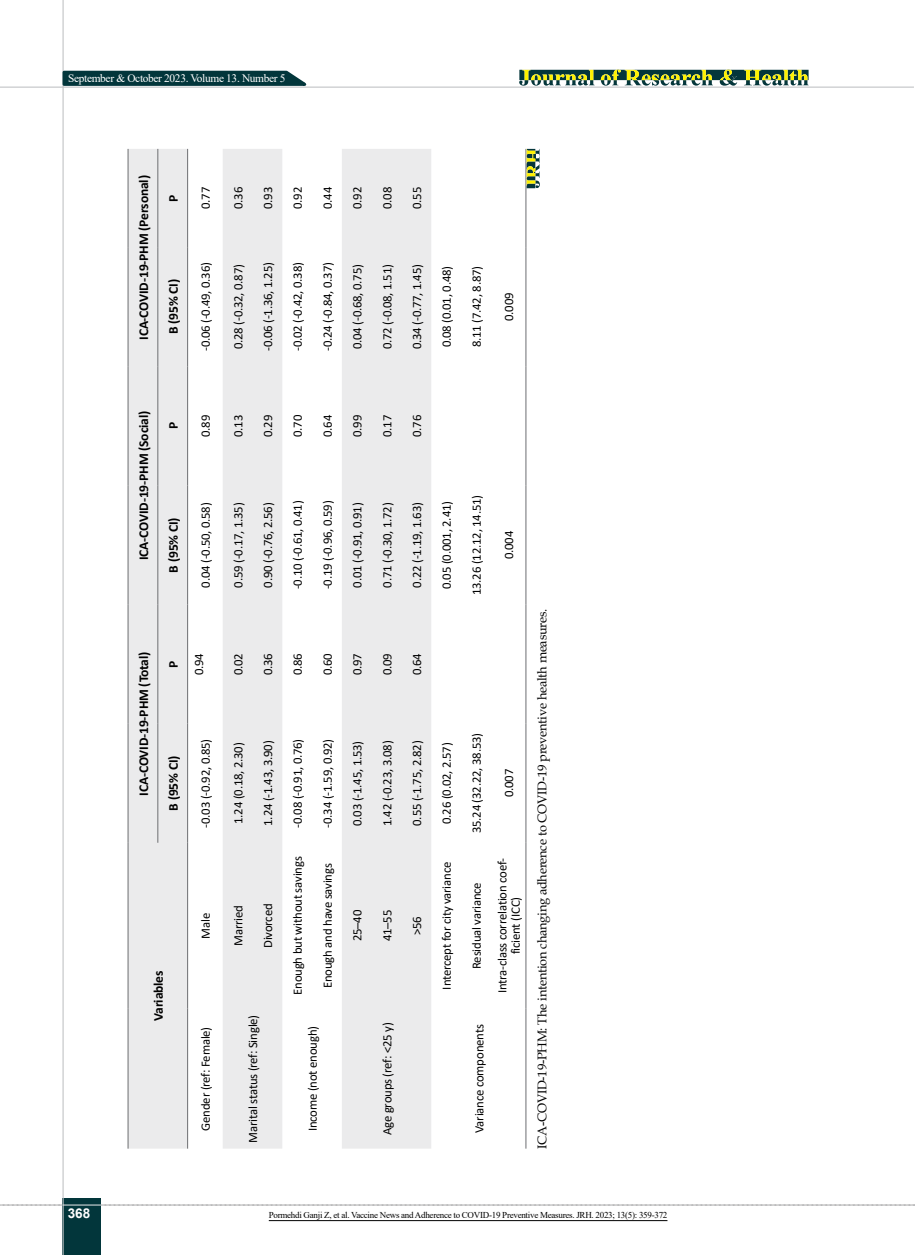
<style>
.page{position:relative;width:915px;height:1255px;background:#fff}
.page>*{position:absolute;margin:0;border:0;box-sizing:border-box;transform-origin:0 0}
.t1{font:700 13.5px "Calibri";letter-spacing:-.01em;color:#000}
.t2{font:700 13.5px "Arial";color:#fff}
.t3{font:12.75px/13.5px "Calibri";letter-spacing:-.015em;color:#000;text-align:center}
.t4{font:12.75px "Book Antiqua";letter-spacing:-.015em;color:#000}
.t5{font:11.4px "Times New Roman";letter-spacing:-.03em;color:#fff}
.t6{font:9px "Times New Roman";letter-spacing:-.03em;color:#000}
</style>
<div class="page">
<svg style="left:0;top:1204px;width:915px;height:1px"></svg>
<div style="left:63px;top:1198px;width:38px;height:56px;background:#02363b"></div>
<hr style="left:62px;top:0;width:2px;height:1254px;background:#c2c4c6">
<hr style="left:63px;top:1204px;width:38px;height:1px;background:#ebebec">
<svg style="left:61px;top:69px;width:253px;height:18px;background:#375f63"></svg>
<svg style="left:519px;top:69px;width:289px;height:17px;background:#799165"></svg>
<hr style="left:0;top:87px;width:913px;height:1px;background:#c2c4c6">
<hr style="left:269px;top:1220px;width:398px;height:1px;background:#000">
<svg style="left:129px;top:149px;width:302px;height:999px;fill:#ebebec"></svg>
<hr style="left:187px;top:1008px;width:1px;height:140px;background:#6d6e71">
<hr style="left:187px;top:842px;width:1px;height:166px;background:#6d6e71">
<hr style="left:187px;top:723px;width:1px;height:119px;background:#6d6e71">
<hr style="left:187px;top:604px;width:1px;height:119px;background:#6d6e71">
<hr style="left:187px;top:485px;width:1px;height:119px;background:#6d6e71">
<hr style="left:187px;top:366px;width:1px;height:119px;background:#6d6e71">
<hr style="left:187px;top:247px;width:1px;height:119px;background:#6d6e71">
<hr style="left:187px;top:149px;width:1px;height:98px;background:#6d6e71">
<hr style="left:128px;top:1008px;width:1px;height:140px;background:#6d6e71">
<hr style="left:128px;top:842px;width:1px;height:166px;background:#6d6e71">
<hr style="left:525px;top:1008px;width:1px;height:140px;background:#6d6e71">
<hr style="left:525px;top:842px;width:1px;height:166px;background:#6d6e71">
<hr style="left:525px;top:723px;width:1px;height:119px;background:#6d6e71">
<hr style="left:525px;top:604px;width:1px;height:119px;background:#6d6e71">
<hr style="left:525px;top:485px;width:1px;height:119px;background:#6d6e71">
<hr style="left:525px;top:366px;width:1px;height:119px;background:#6d6e71">
<hr style="left:525px;top:247px;width:1px;height:119px;background:#6d6e71">
<hr style="left:525px;top:149px;width:1px;height:98px;background:#6d6e71">
<hr style="left:128px;top:723px;width:1px;height:119px;background:#6d6e71">
<hr style="left:128px;top:604px;width:1px;height:119px;background:#6d6e71">
<hr style="left:128px;top:485px;width:1px;height:119px;background:#6d6e71">
<hr style="left:128px;top:366px;width:1px;height:119px;background:#6d6e71">
<hr style="left:128px;top:247px;width:1px;height:119px;background:#6d6e71">
<hr style="left:128px;top:149px;width:1px;height:98px;background:#6d6e71">
<hr style="left:157px;top:723px;width:1px;height:119px;background:#6d6e71">
<hr style="left:157px;top:604px;width:1px;height:119px;background:#6d6e71">
<hr style="left:157px;top:485px;width:1px;height:119px;background:#6d6e71">
<hr style="left:157px;top:366px;width:1px;height:119px;background:#6d6e71">
<hr style="left:157px;top:247px;width:1px;height:119px;background:#6d6e71">
<hr style="left:157px;top:149px;width:1px;height:98px;background:#6d6e71">
<svg style="left:526px;top:149px;width:13px;height:39px"></svg>
<p class="t5" style="left:68px;top:70px;width:219px">September &amp; October 2023. Volume 13. Number 5</p>
<p class="t1" style="left:134px;top:340px;width:166px;rotate:-90deg">ICA-COVID-19-PHM (Personal)</p>
<p class="t1" style="left:164px;top:202px;width:9px;rotate:-90deg">P</p>
<p class="t1" style="left:164px;top:334px;width:57px;rotate:-90deg">B (95% CI)</p>
<p class="t3" style="left:198px;top:209px;width:24px;rotate:-90deg">0.77</p>
<p class="t3" style="left:198px;top:351px;width:90px;rotate:-90deg">-0.06 (-0.49, 0.36)</p>
<p class="t3" style="left:231px;top:209px;width:24px;rotate:-90deg">0.36</p>
<p class="t3" style="left:261px;top:209px;width:24px;rotate:-90deg">0.93</p>
<p class="t3" style="left:290px;top:209px;width:24px;rotate:-90deg">0.92</p>
<p class="t3" style="left:320px;top:209px;width:24px;rotate:-90deg">0.44</p>
<p class="t3" style="left:350px;top:209px;width:24px;rotate:-90deg">0.92</p>
<p class="t3" style="left:380px;top:209px;width:24px;rotate:-90deg">0.08</p>
<p class="t3" style="left:409px;top:209px;width:24px;rotate:-90deg">0.55</p>
<p class="t3" style="left:231px;top:349px;width:87px;rotate:-90deg">0.28 (-0.32, 0.87)</p>
<p class="t3" style="left:261px;top:351px;width:90px;rotate:-90deg">-0.06 (-1.36, 1.25)</p>
<p class="t3" style="left:290px;top:351px;width:90px;rotate:-90deg">-0.02 (-0.42, 0.38)</p>
<p class="t3" style="left:320px;top:351px;width:90px;rotate:-90deg">-0.24 (-0.84, 0.37)</p>
<p class="t3" style="left:350px;top:349px;width:87px;rotate:-90deg">0.04 (-0.68, 0.75)</p>
<p class="t3" style="left:380px;top:349px;width:87px;rotate:-90deg">0.72 (-0.08, 1.51)</p>
<p class="t3" style="left:409px;top:349px;width:87px;rotate:-90deg">0.34 (-0.77, 1.45)</p>
<p class="t3" style="left:439px;top:347px;width:83px;rotate:-90deg">0.08 (0.01, 0.48)</p>
<p class="t3" style="left:469px;top:347px;width:83px;rotate:-90deg">8.11 (7.42, 8.87)</p>
<p class="t3" style="left:501px;top:321px;width:30px;rotate:-90deg">0.009</p>
<p class="t1" style="left:134px;top:560px;width:151px;rotate:-90deg">ICA-COVID-19-PHM (Social)</p>
<p class="t1" style="left:164px;top:429px;width:9px;rotate:-90deg">P</p>
<p class="t1" style="left:164px;top:572px;width:57px;rotate:-90deg">B (95% CI)</p>
<p class="t3" style="left:198px;top:437px;width:24px;rotate:-90deg">0.89</p>
<p class="t3" style="left:198px;top:587px;width:87px;rotate:-90deg">0.04 (-0.50, 0.58)</p>
<p class="t1" style="left:134px;top:795px;width:146px;rotate:-90deg">ICA-COVID-19-PHM (Total)</p>
<p class="t1" style="left:164px;top:667px;width:9px;rotate:-90deg">P</p>
<p class="t3" style="left:192px;top:675px;width:24px;rotate:-90deg">0.94</p>
<p class="t1" style="left:164px;top:810px;width:57px;rotate:-90deg">B (95% CI)</p>
<p class="t3" style="left:198px;top:827px;width:90px;rotate:-90deg">-0.03 (-0.92, 0.85)</p>
<p class="t1" style="left:149px;top:1020px;width:52px;rotate:-90deg">Variables</p>
<p class="t3" style="left:198px;top:938px;width:27px;rotate:-90deg">Male</p>
<p class="t3" style="left:198px;top:1130px;width:105px;rotate:-90deg">Gender (ref: Female)</p>
<p class="t3" style="left:231px;top:437px;width:24px;rotate:-90deg">0.13</p>
<p class="t3" style="left:261px;top:437px;width:24px;rotate:-90deg">0.29</p>
<p class="t3" style="left:290px;top:437px;width:24px;rotate:-90deg">0.70</p>
<p class="t3" style="left:320px;top:437px;width:24px;rotate:-90deg">0.64</p>
<p class="t3" style="left:350px;top:437px;width:24px;rotate:-90deg">0.99</p>
<p class="t3" style="left:380px;top:437px;width:24px;rotate:-90deg">0.17</p>
<p class="t3" style="left:409px;top:437px;width:24px;rotate:-90deg">0.76</p>
<p class="t3" style="left:231px;top:587px;width:87px;rotate:-90deg">0.59 (-0.17, 1.35)</p>
<p class="t3" style="left:261px;top:587px;width:87px;rotate:-90deg">0.90 (-0.76, 2.56)</p>
<p class="t3" style="left:231px;top:675px;width:24px;rotate:-90deg">0.02</p>
<p class="t3" style="left:261px;top:675px;width:24px;rotate:-90deg">0.36</p>
<p class="t3" style="left:231px;top:824px;width:83px;rotate:-90deg">1.24 (0.18, 2.30)</p>
<p class="t3" style="left:261px;top:825px;width:87px;rotate:-90deg">1.24 (-1.43, 3.90)</p>
<p class="t3" style="left:231px;top:946px;width:42px;rotate:-90deg">Married</p>
<p class="t3" style="left:261px;top:947px;width:46px;rotate:-90deg">Divorced</p>
<p class="t3" style="left:246px;top:1142px;width:129px;rotate:-90deg">Marital status (ref: Single)</p>
<p class="t3" style="left:290px;top:589px;width:90px;rotate:-90deg">-0.10 (-0.61, 0.41)</p>
<p class="t3" style="left:320px;top:589px;width:90px;rotate:-90deg">-0.19 (-0.96, 0.59)</p>
<p class="t3" style="left:350px;top:587px;width:87px;rotate:-90deg">0.01 (-0.91, 0.91)</p>
<p class="t3" style="left:380px;top:587px;width:87px;rotate:-90deg">0.71 (-0.30, 1.72)</p>
<p class="t3" style="left:409px;top:587px;width:87px;rotate:-90deg">0.22 (-1.19, 1.63)</p>
<p class="t3" style="left:290px;top:675px;width:24px;rotate:-90deg">0.86</p>
<p class="t3" style="left:320px;top:675px;width:24px;rotate:-90deg">0.60</p>
<p class="t3" style="left:350px;top:675px;width:24px;rotate:-90deg">0.97</p>
<p class="t3" style="left:380px;top:675px;width:24px;rotate:-90deg">0.09</p>
<p class="t3" style="left:409px;top:675px;width:24px;rotate:-90deg">0.64</p>
<p class="t3" style="left:290px;top:827px;width:90px;rotate:-90deg">-0.08 (-0.91, 0.76)</p>
<p class="t3" style="left:290px;top:994px;width:140px;rotate:-90deg">Enough but without savings</p>
<p class="t3" style="left:320px;top:827px;width:90px;rotate:-90deg">-0.34 (-1.59, 0.92)</p>
<p class="t3" style="left:320px;top:988px;width:126px;rotate:-90deg">Enough and have savings</p>
<p class="t3" style="left:305px;top:1131px;width:107px;rotate:-90deg">Income (not enough)</p>
<p class="t3" style="left:350px;top:825px;width:87px;rotate:-90deg">0.03 (-1.45, 1.53)</p>
<p class="t3" style="left:350px;top:941px;width:33px;rotate:-90deg">25–40</p>
<p class="t3" style="left:380px;top:825px;width:87px;rotate:-90deg">1.42 (-0.23, 3.08)</p>
<p class="t3" style="left:409px;top:825px;width:87px;rotate:-90deg">0.55 (-1.75, 2.82)</p>
<p class="t3" style="left:380px;top:941px;width:33px;rotate:-90deg">41–55</p>
<p class="t3" style="left:409px;top:935px;width:20px;rotate:-90deg">&gt;56</p>
<p class="t3" style="left:380px;top:1135px;width:114px;rotate:-90deg">Age groups (ref: &lt;25 y)</p>
<p class="t3" style="left:439px;top:588px;width:89px;rotate:-90deg">0.05 (0.001, 2.41)</p>
<p class="t3" style="left:439px;top:823px;width:83px;rotate:-90deg">0.26 (0.02, 2.57)</p>
<p class="t3" style="left:439px;top:989px;width:129px;rotate:-90deg">Intercept for city variance</p>
<p class="t3" style="left:469px;top:595px;width:102px;rotate:-90deg">13.26 (12.12, 14.51)</p>
<p class="t3" style="left:501px;top:559px;width:30px;rotate:-90deg">0.004</p>
<p class="t3" style="left:469px;top:833px;width:102px;rotate:-90deg">35.24 (32.22, 38.53)</p>
<p class="t3" style="left:469px;top:969px;width:88px;rotate:-90deg">Residual variance</p>
<p class="t3" style="left:501px;top:797px;width:30px;rotate:-90deg">0.007</p>
<p class="t3" style="left:495px;top:993px;width:137px;rotate:-90deg">Intra-class correlation coef&shy;ficient (ICC)</p>
<p class="t3" style="left:472px;top:1132px;width:110px;rotate:-90deg">Variance components</p>
<p class="t4" style="left:533px;top:1148px;width:541px;rotate:-90deg">ICA-COVID-19-PHM: The intention changing adherence to COVID-19 preventive health measures.</p>
<p class="t2" style="left:68px;top:1203px;width:24px">368</p>
<p class="t6" style="left:269px;top:1208px;width:400px">Pormehdi Ganji Z, et al. Vaccine News and Adherence to COVID-19 Preventive Measures. JRH. 2023; 13(5): 359-372</p>
</div>
